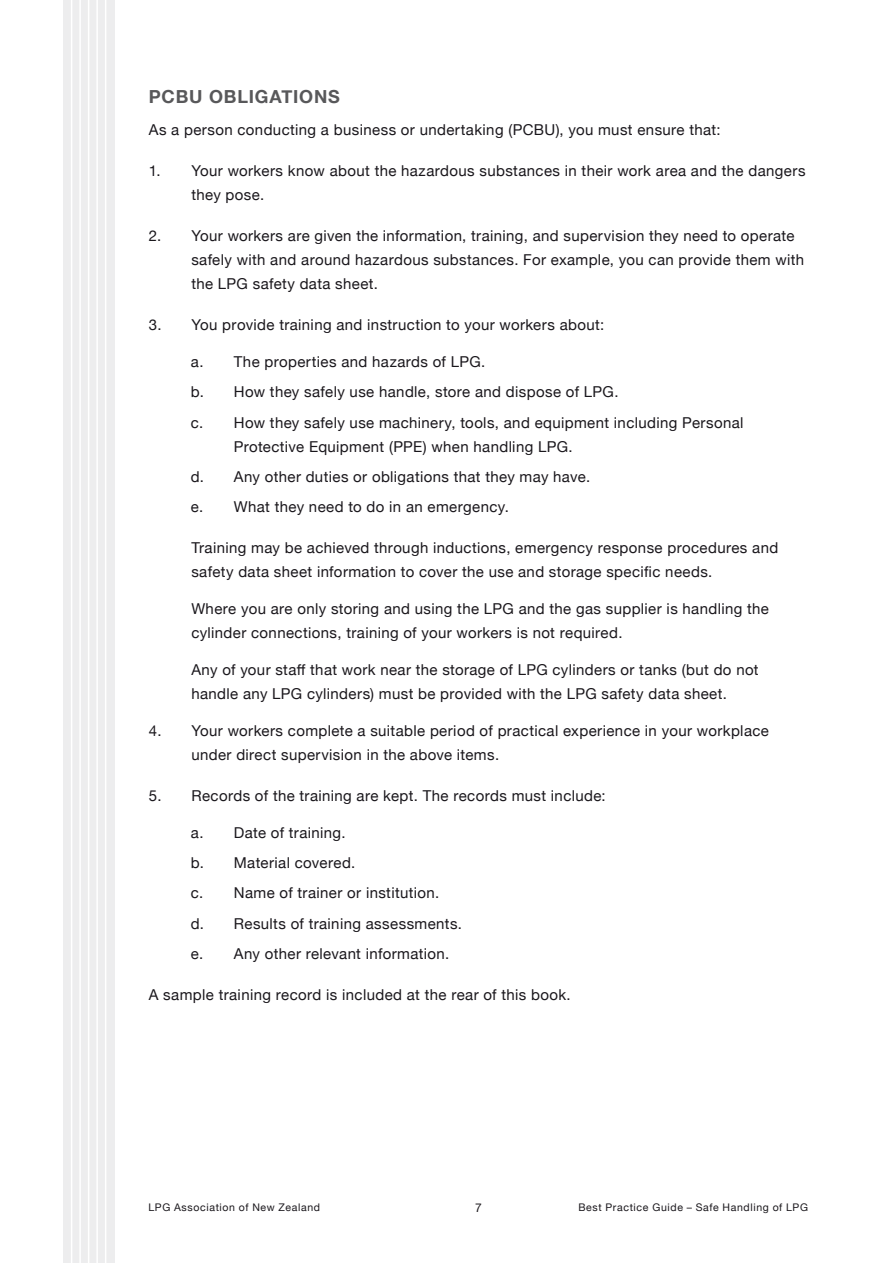
<style>
.page{position:relative;width:893px;height:1263px;background:#fff}
.page>*{position:absolute;margin:0;border:0;box-sizing:border-box;transform-origin:0 0}
.t1{font:700 18px "Helvetica Neue";letter-spacing:.045em;color:#58585a}
.t2{font:15px/24px "Helvetica Neue";letter-spacing:.025em;color:#1a171c}
.t3{font:12px "Helvetica Neue";color:#1a171c}
.t4{font:10.5px "Helvetica Neue";letter-spacing:.06em;color:#1a171c}
</style>
<div class="page">
<div style="left:64px;top:0;width:51px;height:1263px;background:#ededee"></div>
<hr style="left:71px;top:0;width:1px;height:1263px;background:#fff">
<hr style="left:79px;top:0;width:2px;height:1263px;background:#fff">
<hr style="left:88px;top:0;width:1px;height:1263px;background:#fff">
<hr style="left:96px;top:0;width:2px;height:1263px;background:#fff">
<hr style="left:105px;top:0;width:1px;height:1263px;background:#fff">
<p class="t1" style="left:149px;top:82px;width:193px">PCBU OBLIGATIONS</p>
<p class="t2" style="left:149px;top:119px;width:573px">As a person conducting a business or undertaking (PCBU), you must ensure that:</p>
<p class="t2" style="left:191px;top:160px;width:616px;text-indent:-43px">1. Your workers know about the hazardous substances in their work area and the dangers they pose.</p>
<p class="t2" style="left:191px;top:225px;width:614px;text-indent:-43px">2. Your workers are given the information, training, and supervision they need to operate safely with and around hazardous substances. For example, you can provide them with the LPG safety data sheet.</p>
<p class="t2" style="left:149px;top:314px;width:457px">3. You provide training and instruction to your workers about:</p>
<p class="t2" style="left:191px;top:347px;width:554px;line-height:30.3px">a. The properties and hazards of LPG.<br>b. How they safely use handle, store and dispose of LPG.<br>c. How they safely use machinery, tools, and equipment including Personal</p>
<p class="t2" style="left:191px;top:432px;width:401px;line-height:30.3px;text-indent:43px">Protective Equipment (PPE) when handling LPG.<br>d. Any other duties or obligations that they may have. e. What they need to do in an emergency.</p>
<p class="t2" style="left:191px;top:537px;width:588px">Training may be achieved through inductions, emergency response procedures and safety data sheet information to cover the use and storage specific needs.</p>
<p class="t2" style="left:191px;top:598px;width:579px">Where you are only storing and using the LPG and the gas supplier is handling the cylinder connections, training of your workers is not required.</p>
<p class="t2" style="left:191px;top:658px;width:569px">Any of your staff that work near the storage of LPG cylinders or tanks (but do not handle any LPG cylinders) must be provided with the LPG safety data sheet.</p>
<p class="t2" style="left:191px;top:719px;width:579px;text-indent:-43px">4. Your workers complete a suitable period of practical experience in your workplace under direct supervision in the above items.</p>
<p class="t2" style="left:149px;top:784px;width:458px">5. Records of the training are kept. The records must include:</p>
<p class="t2" style="left:191px;top:818px;width:273px;line-height:30.5px">a. Date of training.<br>b. Material covered.<br>c. Name of trainer or institution.<br>d. Results of training assessments. e. Any other relevant information.</p>
<p class="t2" style="left:149px;top:983px;width:423px">A sample training record is included at the rear of this book.</p>
<p class="t4" style="left:148px;top:1200px;width:173px">LPG Association of New Zealand</p>
<p class="t3" style="left:475px;top:1199px;width:8px">7</p>
<p class="t4" style="left:578px;top:1200px;width:231px">Best Practice Guide – Safe Handling of LPG</p>
</div>
